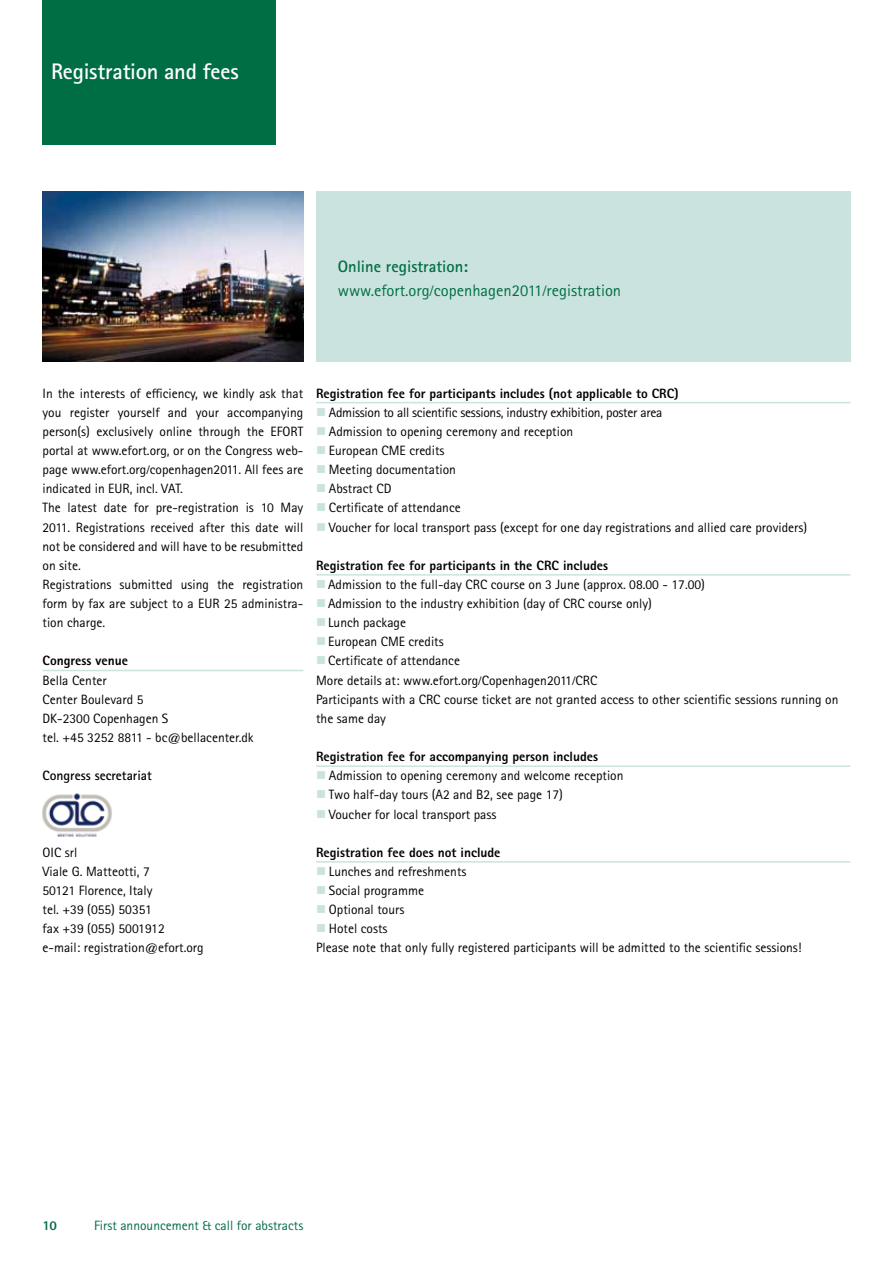
<style>
.page{position:relative;width:893px;height:1263px;background:#fff}
.page>*{position:absolute;margin:0;border:0;box-sizing:border-box;transform-origin:0 0}
.t1{font:700 22.5px "Rotis Sans Serif Std";letter-spacing:-.005em;color:#fff}
.t2{font:16.5px "Rotis Sans Serif Std";color:#006e45}
.t3{font:700 16.5px "Rotis Sans Serif Std";color:#006e45}
.t4{font:13.5px/19.2px "Rotis Sans Serif Std";color:#000}
.t5{font:800 13.5px "Rotis Sans Serif Std";color:#000}
.t6{font:13.5px "Rotis Sans Serif Std";letter-spacing:-.02em;color:#000}
.t7{font:13.5px "Rotis Sans Serif Std";color:#006e45}
.t8{font:700 13.5px "Rotis Sans Serif Std";color:#000}
.t9{font:800 13.5px "Rotis Sans Serif Std";color:#006e45}
.s1{color:#cbe3de}
</style>
<div class="page">
<div style="left:43px;top:0;width:233px;height:145px;background:#006e45"></div>
<hr style="left:43px;top:670px;width:260px;height:1px;background:#cbe3de">
<hr style="left:316px;top:402px;width:534px;height:1px;background:#cbe3de">
<hr style="left:316px;top:574px;width:534px;height:2px;background:#cbe3de">
<hr style="left:316px;top:765px;width:534px;height:2px;background:#cbe3de">
<hr style="left:316px;top:861px;width:534px;height:2px;background:#cbe3de">
<img style="left:43px;top:191px;width:260px;height:170px">
<div style="left:316px;top:191px;width:534px;height:170px;background:#cbe3de"></div>
<img style="left:42px;top:793px;width:70px;height:44px">
<h1 class="t1" style="left:51px;top:57px;width:189px">Registration and fees</h1>
<p class="t3" style="left:338px;top:256px;width:132px">Online registration:</p>
<p class="t2" style="left:338px;top:281px;width:285px">www.efort.org/copenhagen2011/registration</p>
<p class="t4" style="left:43px;top:384px;width:262px">In the interests of efficiency, we kindly ask that you register yourself and your accompanying person(s) exclusively online through the EFORT portal at www.efort.org, or on the Congress web&shy;page www.efort.org/copenhagen2011. All fees are indicated in EUR, incl. VAT.<br>The latest date for pre-registration is 10 May 2011. Registrations received after this date will not be considered and will have to be resubmitted on site.<br>Registrations submitted using the registration form by fax are subject to a EUR 25 administra&shy;tion charge.</p>
<p class="t5" style="left:43px;top:652px;width:87px">Congress venue</p>
<p class="t4" style="left:43px;top:670px;width:213px">Bella Center<br>Center Boulevard 5<br>DK-2300 Copenhagen S<br>tel. +45 3252 8811 - bc@bellacenter.dk</p>
<p class="t8" style="left:43px;top:767px;width:111px">Congress secretariat</p>
<p class="t4" style="left:43px;top:843px;width:163px">OIC srl<br>Viale G. Matteotti, 7<br>50121 Florence, Italy<br>tel. +39 (055) 50351<br>fax +39 (055) 5001912 e-mail: registration@efort.org</p>
<p class="t5" style="left:316px;top:384px;width:364px">Registration fee for participants includes (not applicable to CRC)</p>
<p class="t6" style="left:316px;top:404px;width:348px"><span class="s1">■</span> Admission to all scientific sessions, industry exhibition, poster area</p>
<p class="t4" style="left:316px;top:422px;width:259px"><span class="s1">■</span> Admission to opening ceremony and reception</p>
<p class="t4" style="left:316px;top:441px;width:130px"><span class="s1">■</span> European CME credits</p>
<p class="t4" style="left:316px;top:460px;width:141px"><span class="s1">■</span> Meeting documentation</p>
<p class="t4" style="left:316px;top:479px;width:77px"><span class="s1">■</span> Abstract CD</p>
<p class="t4" style="left:316px;top:498px;width:146px"><span class="s1">■</span> Certificate of attendance</p>
<p class="t4" style="left:316px;top:517px;width:493px"><span class="s1">■</span> Voucher for local transport pass (except for one day registrations and allied care providers)</p>
<p class="t5" style="left:316px;top:557px;width:229px">Registration fee for participants in the CRC</p>
<p class="t5" style="left:563px;top:557px;width:46px">includes</p>
<p class="t4" style="left:316px;top:575px;width:390px"><span class="s1">■</span>Admission to the full-day CRC course on 3 June (approx. 08.00 - 17.00)</p>
<p class="t4" style="left:316px;top:594px;width:337px"><span class="s1">■</span>Admission to the industry exhibition (day of CRC course only)</p>
<p class="t4" style="left:316px;top:613px;width:91px"><span class="s1">■</span>Lunch package</p>
<p class="t4" style="left:316px;top:632px;width:129px"><span class="s1">■</span>European CME credits</p>
<p class="t4" style="left:316px;top:651px;width:524px"><span class="s1">■</span>Certificate of attendance<br>More details at: www.efort.org/Copenhagen2011/CRC<br>Participants with a CRC course ticket are not granted access to other scientific sessions running on the same day</p>
<p class="t5" style="left:316px;top:748px;width:283px">Registration fee for accompanying person includes</p>
<p class="t4" style="left:316px;top:766px;width:309px"><span class="s1">■</span> Admission to opening ceremony and welcome reception</p>
<p class="t4" style="left:316px;top:785px;width:248px"><span class="s1">■</span> Two half-day tours (A2 and B2, see page 17)</p>
<p class="t4" style="left:316px;top:804px;width:182px"><span class="s1">■</span> Voucher for local transport pass</p>
<p class="t5" style="left:316px;top:844px;width:186px">Registration fee does not include</p>
<p class="t4" style="left:316px;top:862px;width:152px"><span class="s1">■</span> Lunches and refreshments</p>
<p class="t4" style="left:316px;top:881px;width:109px"><span class="s1">■</span> Social programme</p>
<p class="t4" style="left:316px;top:900px;width:90px"><span class="s1">■</span> Optional tours</p>
<p class="t4" style="left:316px;top:919px;width:487px"><span class="s1">■</span> Hotel costs<br>Please note that only fully registered participants will be admitted to the scientific sessions!</p>
<p class="t9" style="left:43px;top:1216px;width:16px">10</p>
<p class="t7" style="left:94px;top:1217px;width:211px">First announcement &amp; call for abstracts</p>
</div>
